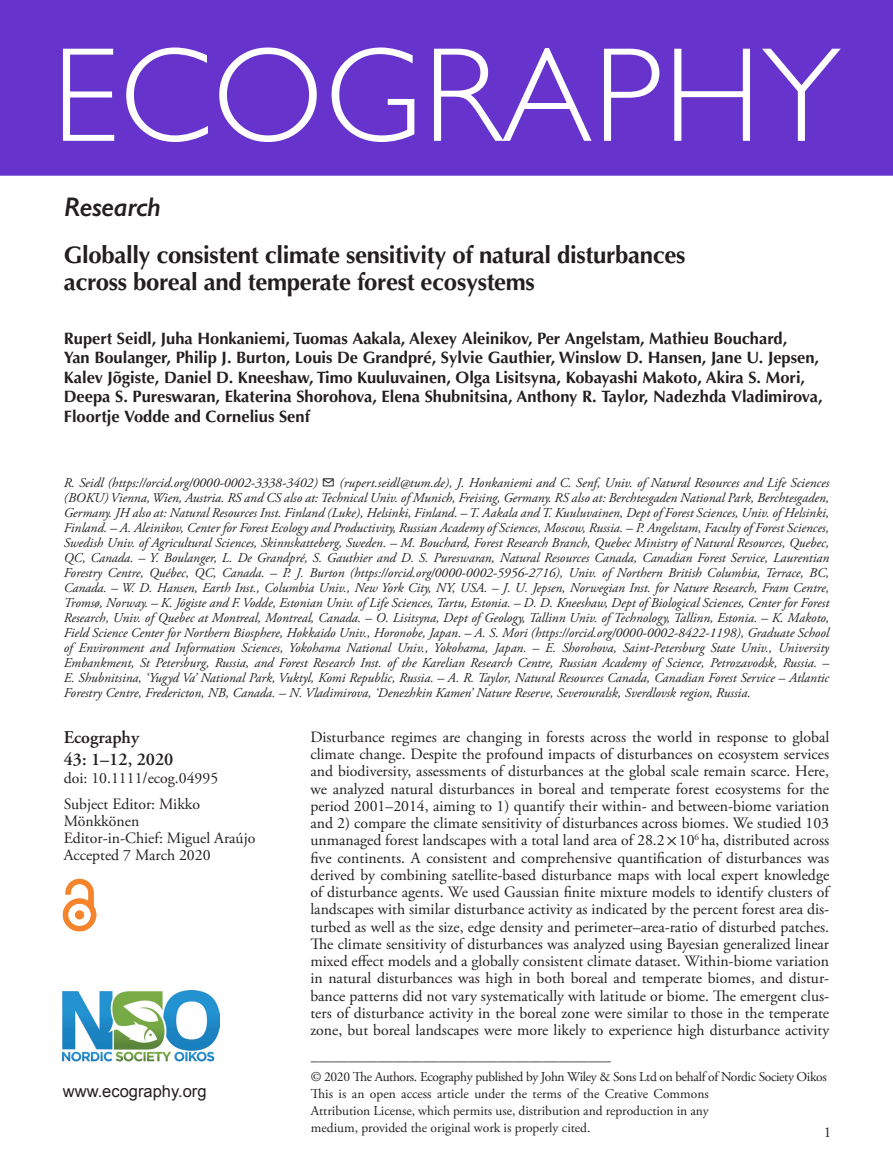
<style>
.page{position:relative;width:893px;height:1174px;background:#fff}
.page>*{position:absolute;margin:0;border:0;box-sizing:border-box;transform-origin:0 0}
.ECOG_Title{font:300 135px "Gill Sans";letter-spacing:.01em;color:#fff}
.AT_TYPE{font:italic 600 27px "Gill Sans";letter-spacing:-.015em;color:#231f20}
.CT{font:700 24px/27px "Optima LT Std";letter-spacing:-.015em;color:#231f20}
.Corres{font:600 18px "Adobe Garamond Pro";color:#231f20}
.AU{font:700 16.5px/19.5px "Optima LT Std";color:#231f20}
.t1{font:16.5px "Arial";color:#231f20}
.ABS_TXT{font:15.75px/17.2px "Adobe Garamond Pro";color:#231f20}
.Doi_No{font:15.75px "Adobe Garamond Pro";color:#231f20}
.t2{font:15px "Adobe Garamond Pro";color:#231f20}
.Address{font:italic 13.5px/15px "Adobe Garamond Pro";color:#231f20;text-align:justify}
.FM_Note{font:13.5px/16.8px "Adobe Garamond Pro";letter-spacing:-.025em;color:#231f20;text-align:justify}
.s1{font-family:"STIX General"}
</style>
<div class="page">
<div style="left:0;top:0;width:893px;height:176px;background:#63c"></div>
<img style="left:63px;top:990px;width:156px;height:72px">
<img style="left:63px;top:878px;width:34px;height:53px">
<p class="ECOG_Title" style="left:52px;top:-10px;width:790px">ECOGRAPHY</p>
<p class="AT_TYPE" style="left:64px;top:191px;width:99px">Research</p>
<p class="CT" style="left:64px;top:242px;width:623px">Globally consistent climate sensitivity of natural disturbances across boreal and temperate forest ecosystems</p>
<p class="AU" style="left:64px;top:329px;width:760px">Rupert Seidl, Juha Honkaniemi, Tuomas Aakala, Alexey Aleinikov, Per Angelstam, Mathieu Bouchard,<br>Yan Boulanger, Philip J. Burton, Louis De Grandpré, Sylvie Gauthier, Winslow D. Hansen, Jane U. Jepsen, Kalev Jõgiste, Daniel D. Kneeshaw, Timo Kuuluvainen, Olga Lisitsyna, Kobayashi Makoto, Akira S. Mori, Deepa S. Pureswaran, Ekaterina Shorohova, Elena Shubnitsina, Anthony R. Taylor, Nadezhda Vladimirova, Floortje Vodde and Cornelius Senf</p>
<p class="Address" style="left:64px;top:475px;width:767px">R. Seidl (https://orcid.org/0000-0002-3338-3402) ✉ (rupert.seidl@tum.de), J. Honkaniemi and C. Senf, Univ. of Natural Resources and Life Sciences (BOKU) Vienna, Wien, Austria. RS and CS also at: Technical Univ. of Munich, Freising, Germany. RS also at: Berchtesgaden National Park, Berchtesgaden, Germany. JH also at: Natural Resources Inst. Finland (Luke), Helsinki, Finland. – T. Aakala and T. Kuuluvainen, Dept of Forest Sciences, Univ. of Helsinki, Finland. – A. Aleinikov, Center for Forest Ecology and Productivity, Russian Academy of Sciences, Moscow, Russia. – P. Angelstam, Faculty of Forest Sciences, Swedish Univ. of Agricultural Sciences, Skinnskatteberg, Sweden. – M. Bouchard, Forest Research Branch, Quebec Ministry of Natural Resources, Quebec, QC, Canada. – Y. Boulanger, L. De Grandpré, S. Gauthier and D. S. Pureswaran, Natural Resources Canada, Canadian Forest Service, Laurentian Forestry Centre, Québec, QC, Canada. – P. J. Burton (https://orcid.org/0000-0002-5956-2716), Univ. of Northern British Columbia, Terrace, BC, Canada. – W. D. Hansen, Earth Inst., Columbia Univ., New York City, NY, USA. – J. U. Jepsen, Norwegian Inst. for Nature Research, Fram Centre, Tromsø, Norway. – K. Jõgiste and F. Vodde, Estonian Univ. of Life Sciences, Tartu, Estonia. – D. D. Kneeshaw, Dept of Biological Sciences, Center for Forest Research, Univ. of Quebec at Montreal, Montreal, Canada. – O. Lisitsyna, Dept of Geology, Tallinn Univ. of Technology, Tallinn, Estonia. – K. Makoto, Field Science Center for Northern Biosphere, Hokkaido Univ., Horonobe, Japan. – A. S. Mori (https://orcid.org/0000-0002-8422-1198), Graduate School of Environment and Information Sciences, Yokohama National Univ., Yokohama, Japan. – E. Shorohova, Saint-Petersburg State Univ., University Embankment, St Petersburg, Russia, and Forest Research Inst. of the Karelian Research Centre, Russian Academy of Science, Petrozavodsk, Russia. – E. Shubnitsina, ‘Yugyd Va’ National Park, Vuktyl, Komi Republic, Russia. – A. R. Taylor, Natural Resources Canada, Canadian Forest Service – Atlantic Forestry Centre, Fredericton, NB, Canada. – N. Vladimirova, ‘Denezhkin Kamen’ Nature Reserve, Severouralsk, Sverdlovsk region, Russia.</p>
<p class="Corres" style="left:64px;top:727px;width:77px">Ecography</p>
<p class="Corres" style="left:64px;top:749px;width:111px">43: 1–12, 2020</p>
<p class="Doi_No" style="left:64px;top:768px;width:156px">doi: 10.1111/ecog.04995</p>
<p class="ABS_TXT" style="left:64px;top:795px;width:138px">Subject Editor: Mikko<br>Mönkkönen</p>
<p class="ABS_TXT" style="left:64px;top:830px;width:193px">Editor-in-Chief: Miguel Araújo</p>
<p class="ABS_TXT" style="left:64px;top:847px;width:148px">Accepted 7 March 2020</p>
<p class="t1" style="left:63px;top:1080px;width:145px">www.ecography.org</p>
<p class="ABS_TXT" style="left:310px;top:728px;width:520px;text-align:justify">Disturbance regimes are changing in forests across the world in response to global climate change. Despite the profound impacts of disturbances on ecosystem services and biodiversity, assessments of disturbances at the global scale remain scarce. Here, we analyzed natural disturbances in boreal and temperate forest ecosystems for the period 2001–2014, aiming to 1) quantify their within- and between-biome variation and 2) compare the climate sensitivity of disturbances across biomes. We studied 103 unmanaged forest landscapes with a total land area of 28.2<span class="s1">×</span>10<sup>6</sup> ha, distributed across five continents. A consistent and comprehensive quantification of disturbances was derived by combining satellite-based disturbance maps with local expert knowledge of disturbance agents. We used Gaussian finite mixture models to identify clusters of landscapes with similar disturbance activity as indicated by the percent forest area dis&shy;turbed as well as the size, edge density and perimeter–area-ratio of disturbed patches.<br>The climate sensitivity of disturbances was analyzed using Bayesian generalized linear mixed effect models and a globally consistent climate dataset. Within-biome variation in natural disturbances was high in both boreal and temperate biomes, and distur&shy;bance patterns did not vary systematically with latitude or biome. The emergent clus&shy;ters of disturbance activity in the boreal zone were similar to those in the temperate zone, but boreal landscapes were more likely to experience high disturbance activity</p>
<p class="t2" style="left:311px;top:1051px;width:301px">––––––––––––––––––––––––––––––––––––––––</p>
<p class="FM_Note" style="left:311px;top:1069px;width:517px">© 2020 The Authors. Ecography published by John Wiley &amp; Sons Ltd on behalf of Nordic Society Oikos</p>
<p class="FM_Note" style="left:311px;top:1086px;width:399px">This is an open access article under the terms of the Creative Commons Attribution License, which permits use, distribution and reproduction in any medium, provided the original work is properly cited.</p>
<p class="t2" style="left:824px;top:1123px;width:9px">1</p>
</div>
